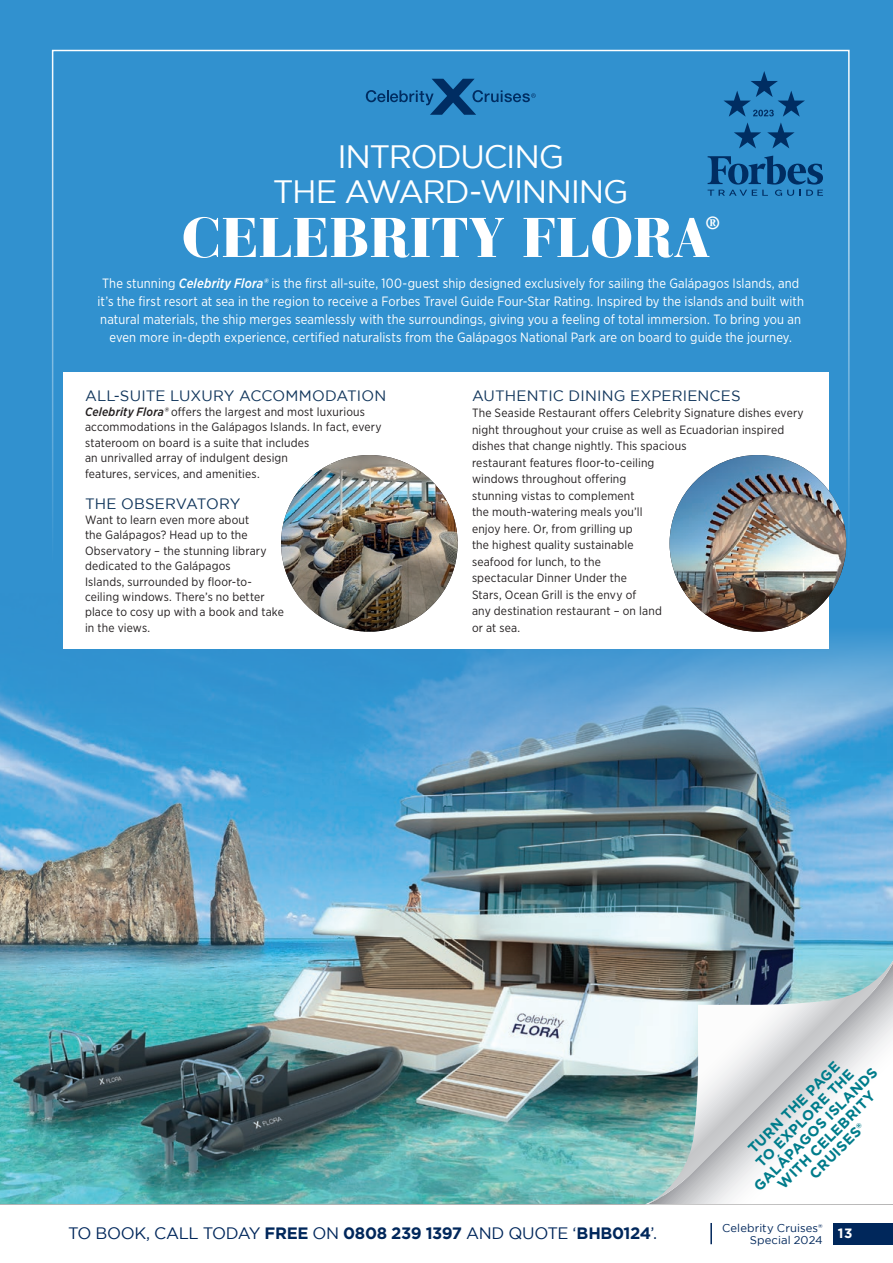
<style>
.page{position:relative;width:893px;height:1263px;background:#fff}
.page>*{position:absolute;margin:0;border:0;box-sizing:border-box;transform-origin:0 0}
.t1{font:900 55.5px "Bauer Bodoni Std";color:#fff}
.t2{font:32.25px/35.2px "Gotham";letter-spacing:-.04em;color:#fff;text-align:center}
.t3{font:900 17.55px "Bauer Bodoni Std";color:#fff}
.t4{font:16.5px "Gotham";letter-spacing:-.025em;color:#00275b}
.t5{font:15px "Gotham";letter-spacing:.01em;color:#11365c}
.t6{font:700 14.4px/15.3px "Gotham";color:#007c8b;text-align:center}
.t7{font:13.5px/18px "Gotham Narrow";letter-spacing:.01em;color:#fff;text-align:center;scale:.96 1}
.t8{font:700 13.5px "Gotham";color:#fff}
.t9{font:12px/16.5px "Gotham Narrow";letter-spacing:.015em;color:#231f20}
.t10{font:11.25px/12px "Gotham";letter-spacing:.01em;color:#00275b;text-align:right}
.s1{font-weight:500;font-style:italic}
.s2{font-weight:700}
</style>
<div class="page">
<div style="left:833px;top:1223px;width:60px;height:21px;background:#00275b"></div>
<hr style="left:0;top:1203px;width:893px;height:1px;background:#231f20">
<hr style="left:710px;top:1223px;width:2px;height:21px;background:#00275b">
<div style="left:0;top:0;width:893px;height:1203px;background:#3191cf"></div>
<img style="left:0;top:593px;width:893px;height:610px">
<div style="left:64px;top:372px;width:765px;height:277px;background:#fff"></div>
<img style="left:580px;top:887px;width:313px;height:317px">
<svg style="left:648px;top:961px;width:245px;height:243px;background:#c8d1d2"></svg>
<img style="left:670px;top:455px;width:176px;height:177px;border-radius:88px">
<img style="left:281px;top:455px;width:177px;height:176px;border-radius:87px">
<svg style="left:366px;top:79px;width:170px;height:36px"></svg>
<svg style="left:708px;top:156px;width:115px;height:40px"></svg>
<svg style="left:724px;top:71px;width:81px;height:77px"></svg>
<img style="left:0;top:593px;width:1px;height:506px">
<h2 class="t2" style="left:273px;top:138px;width:357px">INTRODUCING<br>THE AWARD-WINNING</h2>
<h1 class="t1" style="left:182px;top:204px;width:530px">CELEBRITY FLORA</h1>
<h3 class="t3" style="left:706px;top:212px;width:15px">®</h3>
<p class="t7" style="left:97px;top:274px;width:738px">The stunning <span class="s1">Celebrity Flora®</span> is the first all-suite, 100-guest ship designed exclusively for sailing the Galápagos Islands, and it’s the first resort at sea in the region to receive a Forbes Travel Guide Four-Star Rating. Inspired by the islands and built with natural materials, the ship merges seamlessly with the surroundings, giving you a feeling of total immersion. To bring you an even more in-depth experience, certified naturalists from the Galápagos National Park are on board to guide the journey.</p>
<p class="t5" style="left:85px;top:386px;width:303px">ALL-SUITE LUXURY ACCOMMODATION</p>
<p class="t9" style="left:85px;top:404px;width:298px;line-height:15.3px"><span class="s1">Celebrity Flora®</span> offers the largest and most luxurious accommodations in the Galápagos Islands. In fact, every stateroom on board is a suite that includes<br>an unrivalled array of indulgent design<br>features, services, and amenities.</p>
<p class="t5" style="left:85px;top:494px;width:157px">THE OBSERVATORY</p>
<p class="t9" style="left:85px;top:512px;width:200px;line-height:15.3px">Want to learn even more about<br>the Galápagos? Head up to the<br>Observatory – the stunning library dedicated to the Galápagos<br>Islands, surrounded by floor-to&shy;ceiling windows. There’s no better place to cosy up with a book and take in the views.</p>
<p class="t5" style="left:472px;top:386px;width:270px">AUTHENTIC DINING EXPERIENCES</p>
<p class="t9" style="left:472px;top:404px;width:333px">The Seaside Restaurant offers Celebrity Signature dishes every night throughout your cruise as well as Ecuadorian inspired dishes that change nightly. This spacious<br>restaurant features floor-to-ceiling<br>windows throughout offering<br>stunning vistas to complement<br>the mouth-watering meals you’ll<br>enjoy here. Or, from grilling up<br>the highest quality sustainable<br>seafood for lunch, to the<br>spectacular Dinner Under the<br>Stars, Ocean Grill is the envy of<br>any destination restaurant – on land<br>or at sea.</p>
<p class="t6" style="left:729px;top:1161px;width:170px;rotate:-45deg">TURN THE PAGE<br>TO EXPLORE THE<br>GALÁPAGOS ISLANDS<br>WITH CELEBRITY<br>CRUISES®</p>
<p class="t10" style="left:722px;top:1221px;width:102px">Celebrity Cruises®<br>Special 2024</p>
<h3 class="t4" style="left:68px;top:1223px;width:591px">TO BOOK, CALL TODAY <span class="s2">FREE</span> ON <span class="s2">0808 239 1397</span> AND QUOTE ‘<span class="s2">BHB0124</span>’.</h3>
<p class="t8" style="left:838px;top:1224px;width:16px">13</p>
</div>
